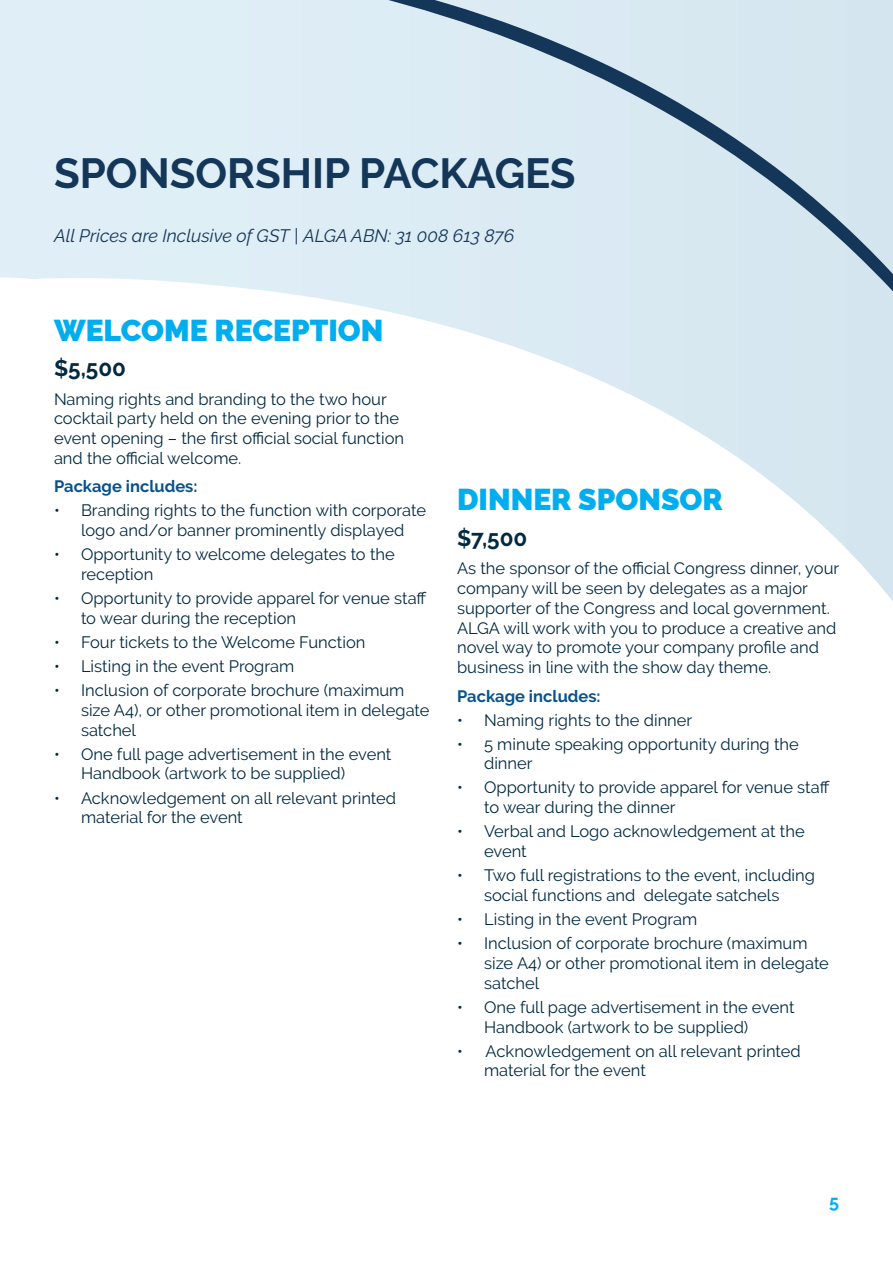
<style>
.page{position:relative;width:893px;height:1263px;background:#fff}
.page>*{position:absolute;margin:0;border:0;box-sizing:border-box;transform-origin:0 0}
.t1{font:700 42px "Raleway";color:#143659}
.t2{font:900 30px "Raleway";color:#00aeef}
.t3{font:700 22.5px "Raleway";color:#022940}
.t4{font:italic 18px "Raleway";color:#143659}
.t5{font:700 18px "Raleway";color:#00aeef}
.t6{font:16.5px/19.8px "Raleway";color:#022940}
.t7{font:700 16.5px "Raleway";color:#07528d}
</style>
<div class="page">
<svg style="left:38px;top:0;width:855px;height:601px"></svg>
<svg style="left:65px;top:0;width:828px;height:547px;fill:#deedf5"></svg>
<div style="left:0;top:0;width:38px;height:279px;background:#e0eff7"></div>
<p class="t1" style="left:54px;top:150px;width:523px">SPONSORSHIP PACKAGES</p>
<p class="t4" style="left:54px;top:225px;width:462px">All Prices are Inclusive of GST | ALGA ABN: 31 008 613 876</p>
<p class="t2" style="left:54px;top:313px;width:331px">WELCOME RECEPTION</p>
<p class="t3" style="left:54px;top:355px;width:74px">$5,500</p>
<p class="t6" style="left:54px;top:389px;width:352px">Naming rights and branding to the two hour cocktail party held on the evening prior to the event opening – the first official social function and the official welcome.</p>
<p class="t7" style="left:54px;top:477px;width:145px">Package includes:</p>
<p class="t6" style="left:54px;top:501px;width:374px;text-align:center">• Branding rights to the function with corporate logo and/or banner prominently displayed</p>
<p class="t6" style="left:81px;top:544px;width:315px;text-indent:-27px">• Opportunity to welcome delegates to the reception</p>
<p class="t6" style="left:81px;top:588px;width:347px;text-indent:-27px">• Opportunity to provide apparel for venue staff to wear during the reception</p>
<p class="t6" style="left:54px;top:632px;width:313px">• Four tickets to the Welcome Function</p>
<p class="t6" style="left:54px;top:656px;width:242px">• Listing in the event Program</p>
<p class="t6" style="left:81px;top:680px;width:350px;text-indent:-27px">• Inclusion of corporate brochure (maximum size A4), or other promotional item in delegate satchel</p>
<p class="t6" style="left:81px;top:744px;width:312px;text-indent:-27px">• One full page advertisement in the event<br>Handbook (artwork to be supplied)</p>
<p class="t6" style="left:81px;top:788px;width:317px;text-indent:-27px">• Acknowledgement on all relevant printed material for the event</p>
<p class="t2" style="left:457px;top:482px;width:267px">DINNER SPONSOR</p>
<p class="t3" style="left:457px;top:525px;width:72px">$7,500</p>
<p class="t6" style="left:457px;top:558px;width:384px">As the sponsor of the official Congress dinner, your company will be seen by delegates as a major supporter of the Congress and local government.<br>ALGA will work with you to produce a creative and novel way to promote your company profile and business in line with the show day theme.</p>
<p class="t7" style="left:457px;top:686px;width:145px">Package includes:</p>
<p class="t6" style="left:457px;top:710px;width:237px">• Naming rights to the dinner</p>
<p class="t6" style="left:484px;top:734px;width:316px;text-indent:-27px">• 5 minute speaking opportunity during the dinner</p>
<p class="t6" style="left:484px;top:778px;width:347px;text-indent:-27px">• Opportunity to provide apparel for venue staff to wear during the dinner</p>
<p class="t6" style="left:484px;top:821px;width:322px;text-indent:-27px">• Verbal and Logo acknowledgement at the event</p>
<p class="t6" style="left:457px;top:865px;width:359px;text-align:center">• Two full registrations to the event, including social functions and delegate satchels</p>
<p class="t6" style="left:457px;top:909px;width:242px">• Listing in the event Program</p>
<p class="t6" style="left:484px;top:933px;width:346px;text-indent:-27px">• Inclusion of corporate brochure (maximum size A4) or other promotional item in delegate satchel</p>
<p class="t6" style="left:484px;top:997px;width:312px;text-indent:-27px">• One full page advertisement in the event<br>Handbook (artwork to be supplied)</p>
<p class="t6" style="left:484px;top:1041px;width:318px;text-indent:-27px">• Acknowledgement on all relevant printed material for the event</p>
<p class="t5" style="left:829px;top:1191px;width:11px">5</p>
</div>
